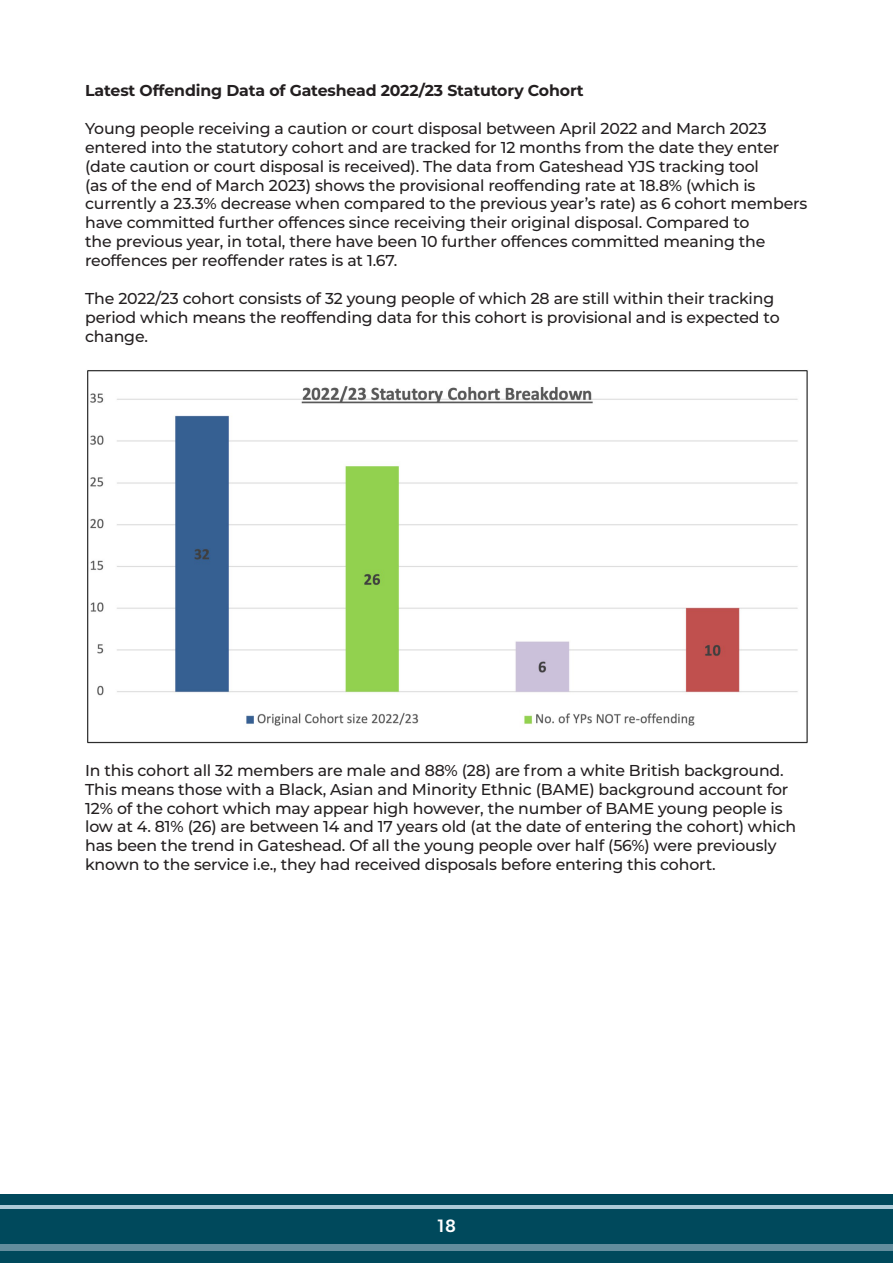
<style>
.page{position:relative;width:893px;height:1263px;background:#fff}
.page>*{position:absolute;margin:0;border:0;box-sizing:border-box;transform-origin:0 0}
.t1{font:500 18px "Gibson";color:#fff}
.t2{font:500 15.75px/18.9px "Montserrat";letter-spacing:-.01em;color:#231f20}
.t3{font:700 15.75px "Montserrat";letter-spacing:-.01em;color:#231f20}
</style>
<div class="page">
<div style="left:0;top:1195px;width:893px;height:68px;background:#00495c"></div>
<div style="left:0;top:1244px;width:893px;height:6px;background:#638d9d"></div>
<hr style="left:0;top:1206px;width:893px;height:3px;background:#abcbd8">
<img style="left:87px;top:370px;width:721px;height:374px">
<p class="t3" style="left:85px;top:79px;width:500px">Latest Offending Data of Gateshead 2022/23 Statutory Cohort</p>
<p class="t2" style="left:85px;top:118px;width:724px">Young people receiving a caution or court disposal between April 2022 and March 2023 entered into the statutory cohort and are tracked for 12 months from the date they enter (date caution or court disposal is received). The data from Gateshead YJS tracking tool<br>(as of the end of March 2023) shows the provisional reoffending rate at 18.8% (which is currently a 23.3% decrease when compared to the previous year’s rate) as 6 cohort members have committed further offences since receiving their original disposal. Compared to<br>the previous year, in total, there have been 10 further offences committed meaning the reoffences per reoffender rates is at 1.67.</p>
<p class="t2" style="left:85px;top:288px;width:696px">The 2022/23 cohort consists of 32 young people of which 28 are still within their tracking period which means the reoffending data for this cohort is provisional and is expected to change.</p>
<p class="t2" style="left:85px;top:760px;width:713px">In this cohort all 32 members are male and 88% (28) are from a white British background.<br>This means those with a Black, Asian and Minority Ethnic (BAME) background account for 12% of the cohort which may appear high however, the number of BAME young people is low at 4. 81% (26) are between 14 and 17 years old (at the date of entering the cohort) which has been the trend in Gateshead. Of all the young people over half (56%) were previously known to the service i.e., they had received disposals before entering this cohort.</p>
<p class="t1" style="left:437px;top:1215px;width:21px">18</p>
</div>
